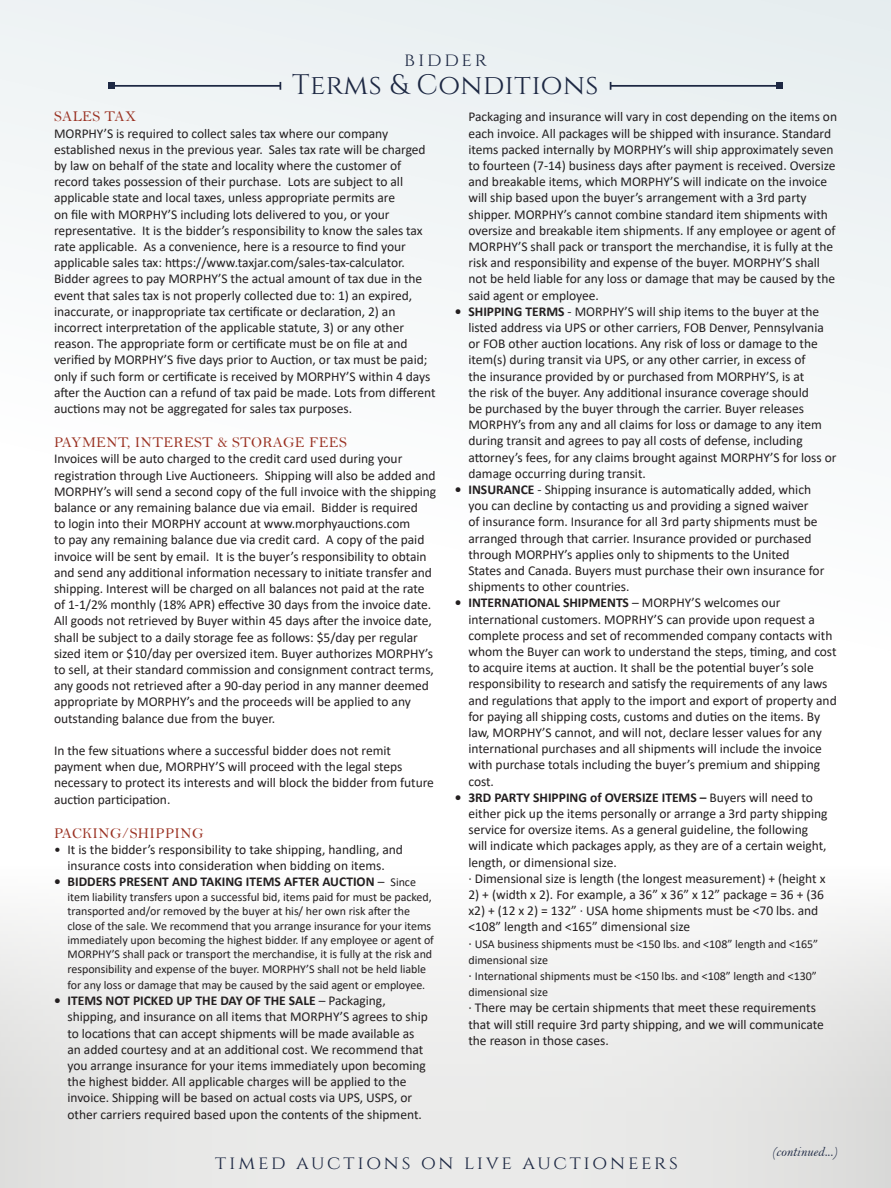
<style>
.page{position:relative;width:891px;height:1188px;background:#fff}
.page>*{position:absolute;margin:0;border:0;box-sizing:border-box;transform-origin:0 0}
.t1{font:28.2px "Cinzel";letter-spacing:.02em;color:#1d2843}
.t2{font:19.2px "Cinzel";letter-spacing:.145em;color:#1d2843}
.Lot{font:15px "Bell";letter-spacing:.02em;color:#9a3223}
.Lot-2{font:13.5px/16.2px "Calibri";letter-spacing:-.005em;color:#231f20}
.t3{font:700 13.5px "Calibri";color:#231f20}
.Lot-3{font:13.5px "Bell MT Italic";color:#1d2843}
.t4{font:12px/14.4px "Calibri";letter-spacing:-.005em;color:#231f20}
.s1{font-weight:400}
.s2{font-weight:400;font-size:12px}
.s3{font-weight:700}
.s4{font-size:13.5px}
</style>
<div class="page">
<div style="left:0;top:0;width:891px;height:888px;background:linear-gradient(to right,#fafcfc,#f5f8f9)"></div>
<div style="left:0;top:846px;width:419px;height:342px;background:linear-gradient(to bottom,#fdfdfd,#e2e2e0)"></div>
<div style="left:419px;top:846px;width:472px;height:342px;background:linear-gradient(to bottom,#fdfdfc,#e0e0df)"></div>
<hr style="left:112px;top:85px;width:168px;height:2px;background:#1d2843">
<div style="left:108px;top:82px;width:7px;height:7px;background:#1d2843"></div>
<hr style="left:611px;top:85px;width:168px;height:2px;background:#1d2843">
<div style="left:776px;top:82px;width:7px;height:7px;background:#1d2843"></div>
<h2 class="t2" style="left:404px;top:49px;width:84px">bidder</h2>
<h1 class="t1" style="left:292px;top:69px;width:308px">Terms &amp; Conditions</h1>
<p class="Lot" style="left:54px;top:108px;width:84px">SALES TAX</p>
<p class="Lot-2" style="left:54px;top:125px;width:383px">MORPHY’S is required to collect sales tax where our company established nexus in the previous year. Sales tax rate will be charged by law on behalf of the state and locality where the customer of record takes possession of their purchase. Lots are subject to all applicable state and local taxes, unless appropriate permits are<br>on file with MORPHY’S including lots delivered to you, or your representative. It is the bidder’s responsibility to know the sales tax rate applicable. As a convenience, here is a resource to find your applicable sales tax: https://www.taxjar.com/sales-tax-calculator.<br>Bidder agrees to pay MORPHY’S the actual amount of tax due in the event that sales tax is not properly collected due to: 1) an expired, inaccurate, or inappropriate tax certificate or declaration, 2) an incorrect interpretation of the applicable statute, 3) or any other reason. The appropriate form or certificate must be on file at and verified by MORPHY’S five days prior to Auction, or tax must be paid; only if such form or certificate is received by MORPHY’S within 4 days after the Auction can a refund of tax paid be made. Lots from different auctions may not be aggregated for sales tax purposes.</p>
<p class="Lot" style="left:54px;top:434px;width:294px">PAYMENT, INTEREST &amp; STORAGE FEES</p>
<p class="Lot-2" style="left:54px;top:451px;width:384px">Invoices will be auto charged to the credit card used during your registration through Live Auctioneers. Shipping will also be added and MORPHY’s will send a second copy of the full invoice with the shipping balance or any remaining balance due via email. Bidder is required<br>to login into their MORPHY account at www.morphyauctions.com<br>to pay any remaining balance due via credit card. A copy of the paid invoice will be sent by email. It is the buyer’s responsibility to obtain and send any additional information necessary to initiate transfer and shipping. Interest will be charged on all balances not paid at the rate of 1-1/2% monthly (18% APR) effective 30 days from the invoice date.<br>All goods not retrieved by Buyer within 45 days after the invoice date, shall be subject to a daily storage fee as follows: $5/day per regular sized item or $10/day per oversized item. Buyer authorizes MORPHY’s to sell, at their standard commission and consignment contract terms, any goods not retrieved after a 90-day period in any manner deemed appropriate by MORPHY’s and the proceeds will be applied to any outstanding balance due from the buyer.</p>
<p class="Lot-2" style="left:54px;top:742px;width:382px">In the few situations where a successful bidder does not remit payment when due, MORPHY’S will proceed with the legal steps necessary to protect its interests and will block the bidder from future auction participation.</p>
<p class="Lot" style="left:54px;top:824px;width:151px">PACKING/SHIPPING</p>
<p class="Lot-2" style="left:54px;top:841px;width:351px;text-align:center">• It is the bidder’s responsibility to take shipping, handling, and insurance costs into consideration when bidding on items.</p>
<p class="t3" style="left:54px;top:872px;width:363px">• BIDDERS PRESENT AND TAKING ITEMS AFTER AUCTION <span class="s1">–</span> <span class="s2">Since</span></p>
<p class="t4" style="left:68px;top:889px;width:368px">item liability transfers upon a successful bid, items paid for must be packed, transported and/or removed by the buyer at his/ her own risk after the close of the sale. We recommend that you arrange insurance for your items immediately upon becoming the highest bidder. If any employee or agent of MORPHY’S shall pack or transport the merchandise, it is fully at the risk and responsibility and expense of the buyer. MORPHY’S shall not be held liable</p>
<p class="t4" style="left:68px;top:978px;width:359px">for any loss or damage that may be caused by the said agent or employee.</p>
<p class="Lot-2" style="left:68px;top:992px;width:362px;text-indent:-14px"><span class="s3">• ITEMS NOT PICKED UP THE DAY OF THE SALE</span> – Packaging, shipping, and insurance on all items that MORPHY’S agrees to ship to locations that can accept shipments will be made available as an added courtesy and at an additional cost. We recommend that you arrange insurance for your items immediately upon becoming the highest bidder. All applicable charges will be applied to the invoice. Shipping will be based on actual costs via UPS, USPS, or other carriers required based upon the contents of the shipment.</p>
<p class="Lot-2" style="left:468px;top:109px;width:370px">Packaging and insurance will vary in cost depending on the items on each invoice. All packages will be shipped with insurance. Standard items packed internally by MORPHY’s will ship approximately seven to fourteen (7-14) business days after payment is received. Oversize and breakable items, which MORPHY’S will indicate on the invoice will ship based upon the buyer’s arrangement with a 3rd party shipper. MORPHY’s cannot combine standard item shipments with oversize and breakable item shipments. If any employee or agent of MORPHY’S shall pack or transport the merchandise, it is fully at the risk and responsibility and expense of the buyer. MORPHY’S shall not be held liable for any loss or damage that may be caused by the said agent or employee.</p>
<p class="Lot-2" style="left:468px;top:303px;width:370px;text-indent:-14px"><span class="s3">• SHIPPING TERMS</span> - MORPHY’S will ship items to the buyer at the listed address via UPS or other carriers, FOB Denver, Pennsylvania or FOB other auction locations. Any risk of loss or damage to the item(s) during transit via UPS, or any other carrier, in excess of<br>the insurance provided by or purchased from MORPHY’S, is at<br>the risk of the buyer. Any additional insurance coverage should<br>be purchased by the buyer through the carrier. Buyer releases MORPHY’s from any and all claims for loss or damage to any item during transit and agrees to pay all costs of defense, including attorney’s fees, for any claims brought against MORPHY’S for loss or damage occurring during transit.</p>
<p class="Lot-2" style="left:468px;top:481px;width:357px;text-indent:-14px"><span class="s3">• INSURANCE</span> - Shipping insurance is automatically added, which you can decline by contacting us and providing a signed waiver<br>of insurance form. Insurance for all 3rd party shipments must be arranged through that carrier. Insurance provided or purchased through MORPHY’s applies only to shipments to the United States and Canada. Buyers must purchase their own insurance for shipments to other countries.</p>
<p class="Lot-2" style="left:468px;top:595px;width:370px;text-indent:-14px"><span class="s3">• INTERNATIONAL SHIPMENTS</span> – MORPHY’S welcomes our international customers. MOPRHY’S can provide upon request a complete process and set of recommended company contacts with whom the Buyer can work to understand the steps, timing, and cost to acquire items at auction. It shall be the potential buyer’s sole responsibility to research and satisfy the requirements of any laws and regulations that apply to the import and export of property and for paying all shipping costs, customs and duties on the items. By law, MORPHY’S cannot, and will not, declare lesser values for any international purchases and all shipments will include the invoice with purchase totals including the buyer’s premium and shipping cost.</p>
<p class="Lot-2" style="left:468px;top:789px;width:361px;text-indent:-14px"><span class="s3">• 3RD PARTY SHIPPING of OVERSIZE ITEMS –</span> Buyers will need to either pick up the items personally or arrange a 3rd party shipping service for oversize items. As a general guideline, the following will indicate which packages apply, as they are of a certain weight, length, or dimensional size.<br>∙ Dimensional size is length (the longest measurement) + (height x</p>
<p class="Lot-2" style="left:468px;top:886px;width:357px">2) + (width x 2). For example, a 36” x 36” x 12” package = 36 + (36 x2) + (12 x 2) = 132” ∙ USA home shipments must be &lt;70 lbs. and &lt;108” length and &lt;165” dimensional size</p>
<p class="t4" style="left:468px;top:935px;width:351px;line-height:16.2px"><span class="s4">∙</span> USA business shipments must be &lt;150 lbs. and &lt;108” length and &lt;165” dimensional size<br><span class="s4">∙</span> International shipments must be &lt;150 lbs. and &lt;108” length and &lt;130” dimensional size</p>
<p class="Lot-2" style="left:468px;top:1000px;width:357px">∙ There may be certain shipments that meet these requirements that will still require 3rd party shipping, and we will communicate the reason in those cases.</p>
<h2 class="t2" style="left:215px;top:1151px;width:464px">timed auctions on live auctioneers</h2>
<p class="Lot-3" style="left:772px;top:1144px;width:67px">(continued...)</p>
</div>
